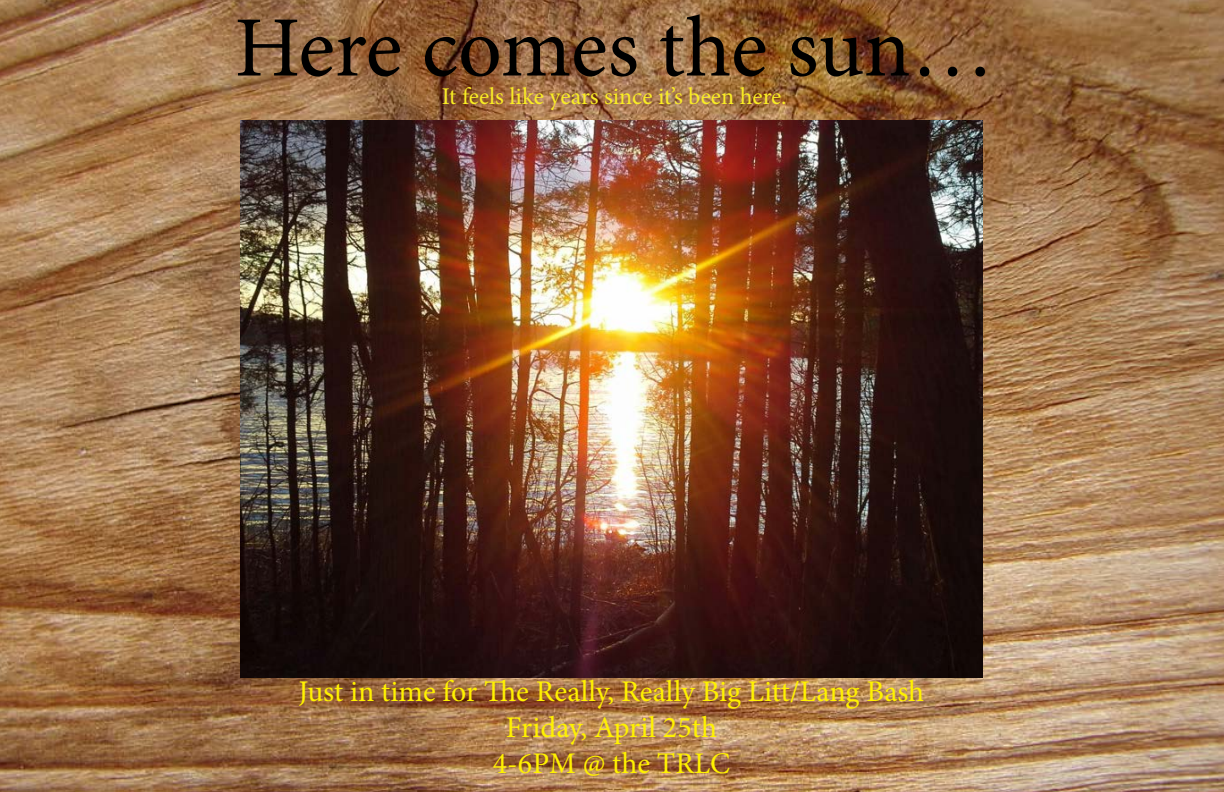
<style>
.page{position:relative;width:1224px;height:792px;background:#fff}
.page>*{position:absolute;margin:0;border:0;box-sizing:border-box;transform-origin:0 0}
.t1{font:86px "Minion Pro";letter-spacing:-.005em;color:#000}
.t2{font:30px/36px "Minion Pro";color:#fff200;text-align:center}
.t3{font:24px "Minion Pro";letter-spacing:-.005em;color:#f9ed25}
</style>
<div class="page">
<img style="left:0;top:0;width:1224px;height:792px">
<img style="left:240px;top:121px;width:742px;height:557px">
<h1 class="t1" style="left:235px;top:-10px;width:761px">Here comes the sun…</h1>
<p class="t3" style="left:442px;top:81px;width:346px">It feels like years since it’s been here.</p>
<p class="t2" style="left:298px;top:673px;width:627px">Just in time for The Really, Really Big Litt/Lang Bash<br>Friday, April 25th<br>4-6PM @ the TRLC</p>
</div>
